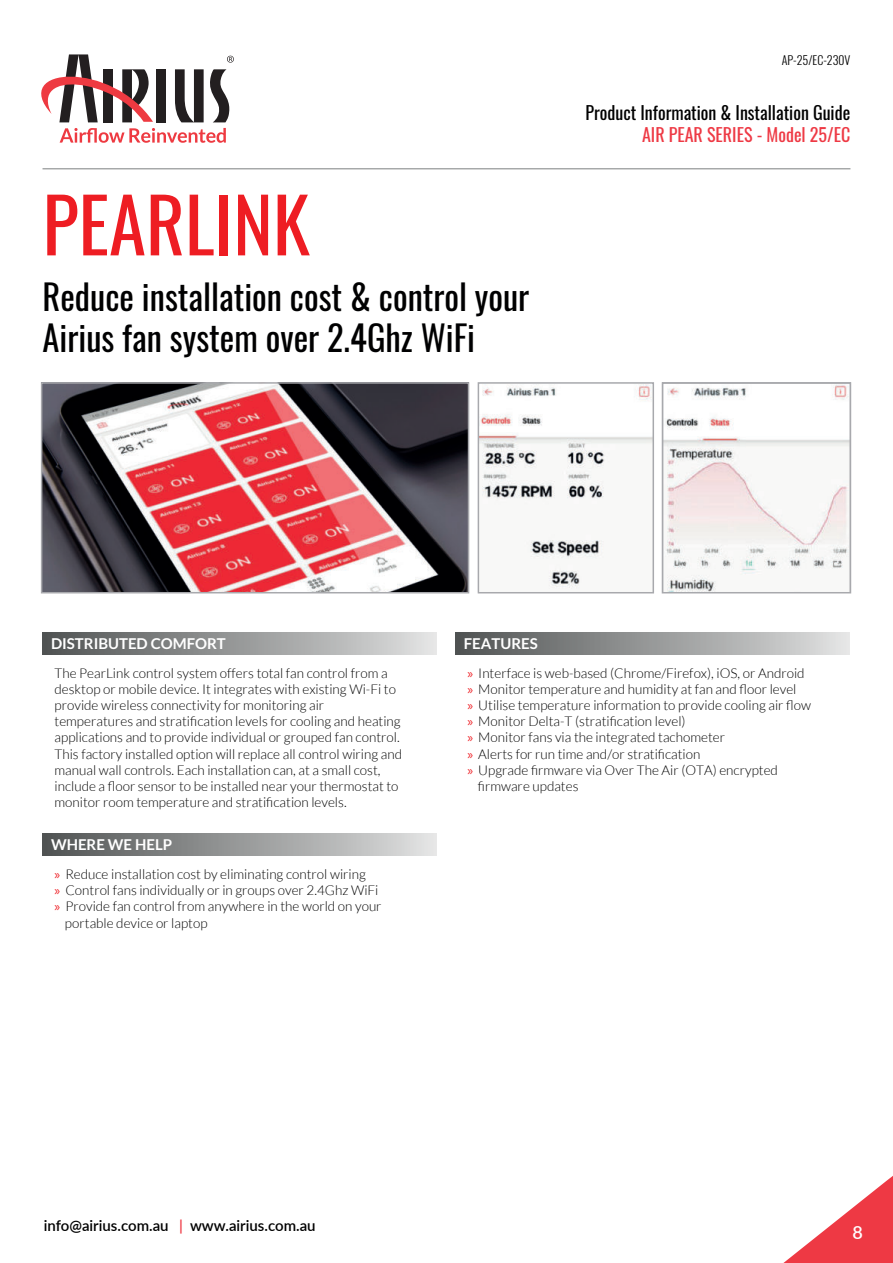
<style>
.page{position:relative;width:893px;height:1263px;background:#fff}
.page>*{position:absolute;margin:0;border:0;box-sizing:border-box;transform-origin:0 0}
.t1{font:75px "Oswald";color:#ee1d23}
.t2{font:34.5px/41.4px "Oswald";color:#000001}
.t3{font:18px "Oswald";color:#000001}
.t4{font:18px "Oswald";color:#ee3944}
.t5{font:600 18px "Lato";color:#fff}
.t6{font:700 15px "Lato";color:#fff}
.t7{font:600 15px "Lato";color:#000001}
.t8{font:300 13.5px/16.2px "Lato";color:#000001}
.t9{font:300 12px "Oswald";color:#000001}
.s1{font-family:"Myriad Pro";font-weight:400;color:#ee1d23}
.s2{color:#ee3944}
</style>
<div class="page">
<svg style="left:783px;top:1176px;width:110px;height:87px"></svg>
<hr style="left:43px;top:168px;width:807px;height:1px;background:#7c7f81">
<div style="left:156px;top:69px;width:10px;height:53px;background:#231f20"></div>
<svg style="left:41px;top:54px;width:112px;height:68px"></svg>
<svg style="left:175px;top:69px;width:55px;height:53px"></svg>
<svg style="left:227px;top:56px;width:7px;height:7px"></svg>
<svg style="left:60px;top:128px;width:166px;height:15px"></svg>
<img style="left:44px;top:385px;width:422px;height:205px">
<div style="left:41px;top:382px;width:428px;height:211px;border:2px solid #a8a9ad"></div>
<svg style="left:477px;top:382px;width:177px;height:212px"></svg>
<svg style="left:665px;top:385px;width:183px;height:205px"></svg>
<div style="left:662px;top:382px;width:189px;height:211px;border:2px solid #a8a9ad"></div>
<div style="left:43px;top:632px;width:394px;height:23px;background:linear-gradient(to right,#505353,#e0e0e0)"></div>
<div style="left:43px;top:833px;width:394px;height:23px;background:linear-gradient(to right,#505353,#e0e0e0)"></div>
<div style="left:455px;top:632px;width:395px;height:23px;background:linear-gradient(to right,#4f5252,#e0e1e1)"></div>
<p class="t9" style="left:782px;top:54px;width:70px">AP-25/EC-230V</p>
<h1 class="t1" style="left:43px;top:194px;width:269px">PEARLINK</h1>
<h2 class="t2" style="left:43px;top:279px;width:488px">Reduce installation cost &amp; control your<br>Airius fan system over 2.4Ghz WiFi</h2>
<h3 class="t3" style="left:585px;top:106px;width:266px">Product Information &amp; Installation Guide</h3>
<h3 class="t4" style="left:642px;top:127px;width:210px">AIR PEAR SERIES - Model 25/EC</h3>
<p class="t6" style="left:51px;top:638px;width:176px">DISTRIBUTED COMFORT</p>
<p class="t8" style="left:55px;top:665px;width:349px">The PearLink control system offers total fan control from a desktop or mobile device. It integrates with existing Wi-Fi to provide wireless connectivity for monitoring air temperatures and stratification levels for cooling and heating applications and to provide individual or grouped fan control.<br>This factory installed option will replace all control wiring and manual wall controls. Each installation can, at a small cost, include a floor sensor to be installed near your thermostat to monitor room temperature and stratification levels.</p>
<p class="t6" style="left:51px;top:839px;width:123px">WHERE WE HELP</p>
<p class="t8" style="left:55px;top:867px;width:313px"><span class="s1">»</span> Reduce installation cost by eliminating control wiring</p>
<p class="t8" style="left:55px;top:883px;width:325px"><span class="s1">»</span> Control fans individually or in groups over 2.4Ghz WiFi</p>
<p class="t8" style="left:55px;top:899px;width:329px"><span class="s1">»</span> Provide fan control from anywhere in the world on your</p>
<p class="t8" style="left:65px;top:915px;width:144px">portable device or laptop</p>
<p class="t6" style="left:464px;top:638px;width:75px">FEATURES</p>
<p class="t8" style="left:467px;top:665px;width:339px"><span class="s1">»</span> Interface is web-based (Chrome/Firefox), iOS, or Android</p>
<p class="t8" style="left:467px;top:681px;width:330px"><span class="s1">»</span> Monitor temperature and humidity at fan and floor level</p>
<p class="t8" style="left:467px;top:697px;width:345px"><span class="s1">»</span> Utilise temperature information to provide cooling air flow</p>
<p class="t8" style="left:467px;top:713px;width:220px"><span class="s1">»</span> Monitor Delta-T (stratification level)</p>
<p class="t8" style="left:467px;top:730px;width:259px"><span class="s1">»</span> Monitor fans via the integrated tachometer</p>
<p class="t8" style="left:467px;top:746px;width:235px"><span class="s1">»</span> Alerts for run time and/or stratification</p>
<p class="t8" style="left:467px;top:762px;width:312px"><span class="s1">»</span> Upgrade firmware via Over The Air (OTA) encrypted</p>
<p class="t8" style="left:478px;top:778px;width:102px">firmware updates</p>
<p class="t7" style="left:44px;top:1219px;width:273px">info@airius.com.au <span class="s2">|</span> www.airius.com.au</p>
<h3 class="t5" style="left:853px;top:1225px;width:12px">8</h3>
</div>
